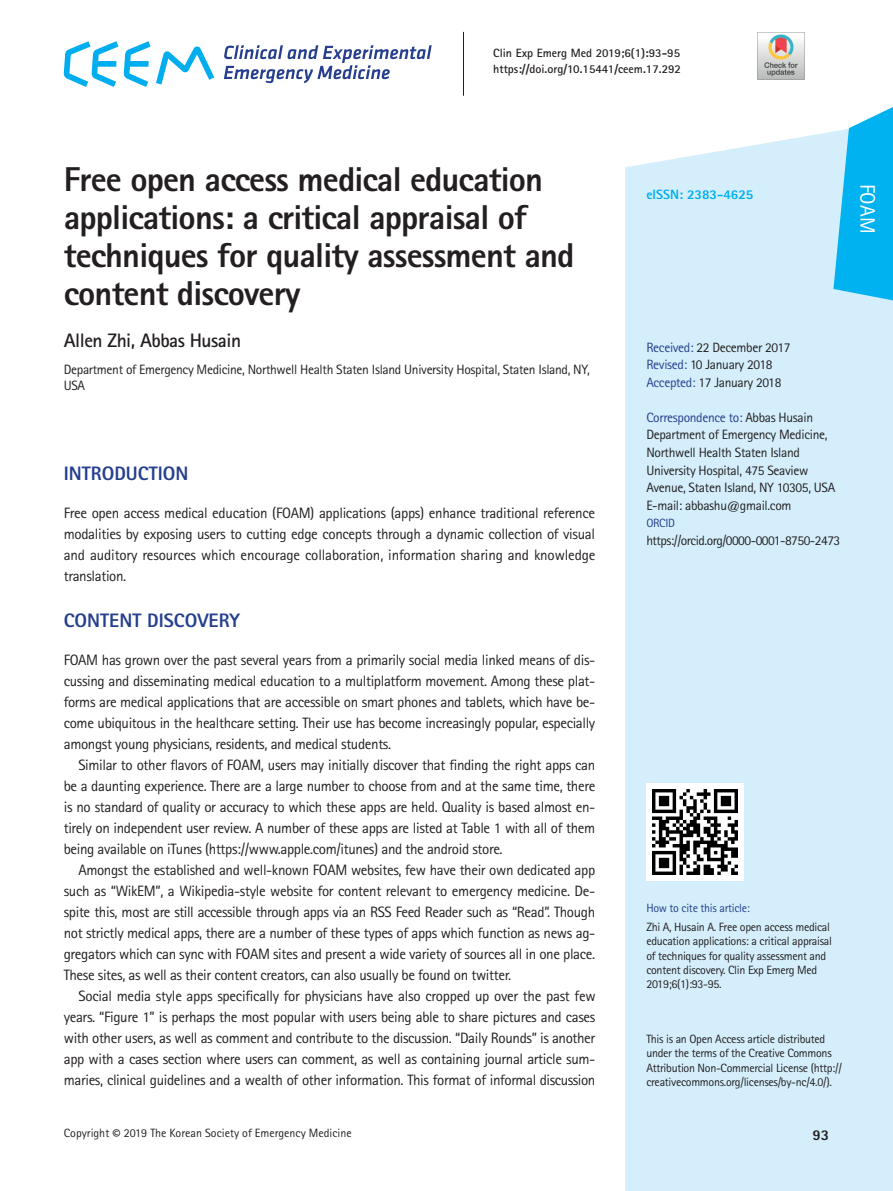
<style>
.page{position:relative;width:893px;height:1191px;background:#fff}
.page>*{position:absolute;margin:0;border:0;box-sizing:border-box;transform-origin:0 0}
.제목{font:800 34.5px/38px "Rotis Sans Serif Std";letter-spacing:-.025em;color:#231f20}
.t1{font:21px "Rotis Sans Serif Std";color:#fff}
.본문대제목{font:800 19.5px "Rotis Sans Serif Std";color:#253f8e}
.저자{font:700 19.5px "Rotis Sans Serif Std";letter-spacing:-.025em;color:#231f20}
.본문{font:15px/21px "Rotis Sans Serif Std";letter-spacing:-.025em;color:#231f20;text-align:justify}
.t2{font:800 15px "Rotis Sans Serif Std";color:#231f20}
.교신저자{font:13.5px/17.5px "Rotis Sans Serif Std";letter-spacing:-.025em;color:#231f20}
.소속{font:13.5px/16.2px "Rotis Sans Serif Std";letter-spacing:-.025em;color:#231f20}
.교신저자-2{font:13.5px "Rotis Sans Serif Std";letter-spacing:-.025em;color:#253f8e}
.t3{font:800 13.5px "Rotis Sans Serif Std";color:#00aeef}
.인용주소본문{font:12px/14.4px "Rotis Sans Serif Std";letter-spacing:-.025em;color:#231f20}
.잡지볼륨{font:700 12px "Rotis Sans Serif Std";color:#231f20}
.인용주소본문-2{font:12px "Rotis Sans Serif Std";color:#231f20}
.인용주소볼드{font:12px "Rotis Sans Serif Std";letter-spacing:-.025em;color:#253f8e}
.교신저자-3{font:12px "Rotis Sans Serif Std";letter-spacing:-.025em;color:#253f8e}
.s1{color:#253f8e}
.s2{color:#231f20}
.s3{font-family:"Myriad Pro";font-weight:700}
</style>
<div class="page">
<div style="left:625px;top:131px;width:268px;height:1060px;background:#d4effb"></div>
<svg style="left:64px;top:41px;width:54px;height:46px"></svg>
<svg style="left:124px;top:41px;width:90px;height:46px"></svg>
<svg style="left:224px;top:45px;width:208px;height:38px"></svg>
<hr style="left:463px;top:32px;width:1px;height:64px;background:#231f20">
<svg style="left:833px;top:107px;width:60px;height:193px;background:#31c0f1"></svg>
<div style="left:646px;top:783px;width:98px;height:97px;background:#fff"></div>
<img style="left:653px;top:789px;width:85px;height:85px">
<img style="left:758px;top:32px;width:46px;height:47px">
<p class="잡지볼륨" style="left:493px;top:45px;width:188px">Clin Exp Emerg Med 2019;6(1):93-95</p>
<p class="잡지볼륨" style="left:493px;top:62px;width:189px">https://doi.org/10.15441/ceem.17.292</p>
<p class="제목" style="left:64px;top:160px;width:512px">Free open access medical education applications: a critical appraisal of techniques for quality assessment and content discovery</p>
<p class="저자" style="left:64px;top:328px;width:179px">Allen Zhi, Abbas Husain</p>
<p class="소속" style="left:64px;top:361px;width:528px">Department of Emergency Medicine, Northwell Health Staten Island University Hospital, Staten Island, NY,<br>USA</p>
<p class="본문대제목" style="left:64px;top:461px;width:126px">INTRODUCTION</p>
<p class="본문" style="left:64px;top:502px;width:533px">Free open access medical education (FOAM) applications (apps) enhance traditional reference modalities by exposing users to cutting edge concepts through a dynamic collection of visual and auditory resources which encourage collaboration, information sharing and knowledge translation.</p>
<p class="본문대제목" style="left:64px;top:608px;width:178px">CONTENT DISCOVERY</p>
<p class="본문" style="left:64px;top:649px;width:533px">FOAM has grown over the past several years from a primarily social media linked means of dis&shy;cussing and disseminating medical education to a multiplatform movement. Among these plat&shy;forms are medical applications that are accessible on smart phones and tablets, which have be&shy;come ubiquitous in the healthcare setting. Their use has become increasingly popular, especially amongst young physicians, residents, and medical students.</p>
<p class="본문" style="left:64px;top:754px;width:533px;text-indent:15px">Similar to other flavors of FOAM, users may initially discover that finding the right apps can be a daunting experience. There are a large number to choose from and at the same time, there is no standard of quality or accuracy to which these apps are held. Quality is based almost en&shy;tirely on independent user review. A number of these apps are listed at Table 1 with all of them being available on iTunes (https://www.apple.com/itunes) and the android store.</p>
<p class="본문" style="left:64px;top:859px;width:533px;text-indent:15px">Amongst the established and well-known FOAM websites, few have their own dedicated app such as “WikEM”, a Wikipedia-style website for content relevant to emergency medicine. De&shy;spite this, most are still accessible through apps via an RSS Feed Reader such as “Read”. Though not strictly medical apps, there are a number of these types of apps which function as news ag&shy;gregators which can sync with FOAM sites and present a wide variety of sources all in one place.<br>These sites, as well as their content creators, can also usually be found on twitter.</p>
<p class="본문" style="left:64px;top:985px;width:533px;text-indent:15px">Social media style apps specifically for physicians have also cropped up over the past few years. “Figure 1” is perhaps the most popular with users being able to share pictures and cases with other users, as well as comment and contribute to the discussion. “Daily Rounds” is another app with a cases section where users can comment, as well as containing journal article sum&shy;maries, clinical guidelines and a wealth of other information. This format of informal discussion</p>
<p class="t3" style="left:646px;top:185px;width:109px">eISSN: 2383-4625</p>
<p class="교신저자" style="left:646px;top:338px;width:146px"><span class="s1">Received:</span> 22 December 2017</p>
<p class="교신저자" style="left:646px;top:356px;width:128px"><span class="s1">Revised:</span> 10 January 2018</p>
<p class="교신저자" style="left:646px;top:373px;width:137px"><span class="s1">Accepted:</span> 17 January 2018</p>
<p class="교신저자-2" style="left:646px;top:409px;width:168px">Correspondence to: <span class="s2">Abbas Husain</span></p>
<p class="교신저자" style="left:646px;top:426px;width:190px">Department of Emergency Medicine, Northwell Health Staten Island University Hospital, 475 Seaview Avenue, Staten Island, NY 10305, USA</p>
<p class="교신저자" style="left:646px;top:496px;width:147px">E-mail: abbashu@gmail.com</p>
<p class="교신저자-3" style="left:646px;top:515px;width:30px">ORCID</p>
<p class="교신저자" style="left:646px;top:531px;width:195px">https://orcid.org/0000-0001-8750-2473</p>
<p class="인용주소볼드" style="left:646px;top:901px;width:105px">How to cite this article:</p>
<p class="인용주소본문" style="left:646px;top:919px;width:187px">Zhi A, Husain A. Free open access medical education applications: a critical appraisal of techniques for quality assessment and content discovery. Clin Exp Emerg Med 2019;6(1):93-95.</p>
<p class="인용주소본문" style="left:646px;top:1031px;width:197px">This is an Open Access article distributed under the terms of the Creative Commons Attribution Non-Commercial License (http:// creativecommons.org/licenses/by-nc/4.0/).</p>
<p class="인용주소본문-2" style="left:64px;top:1126px;width:290px">Copyright <span class="s3">©</span> 2019 The Korean Society of Emergency Medicine</p>
<p class="t2" style="left:812px;top:1125px;width:18px">93</p>
<p class="t1" style="left:880px;top:183px;width:51px;rotate:90deg">FOAM</p>
</div>
